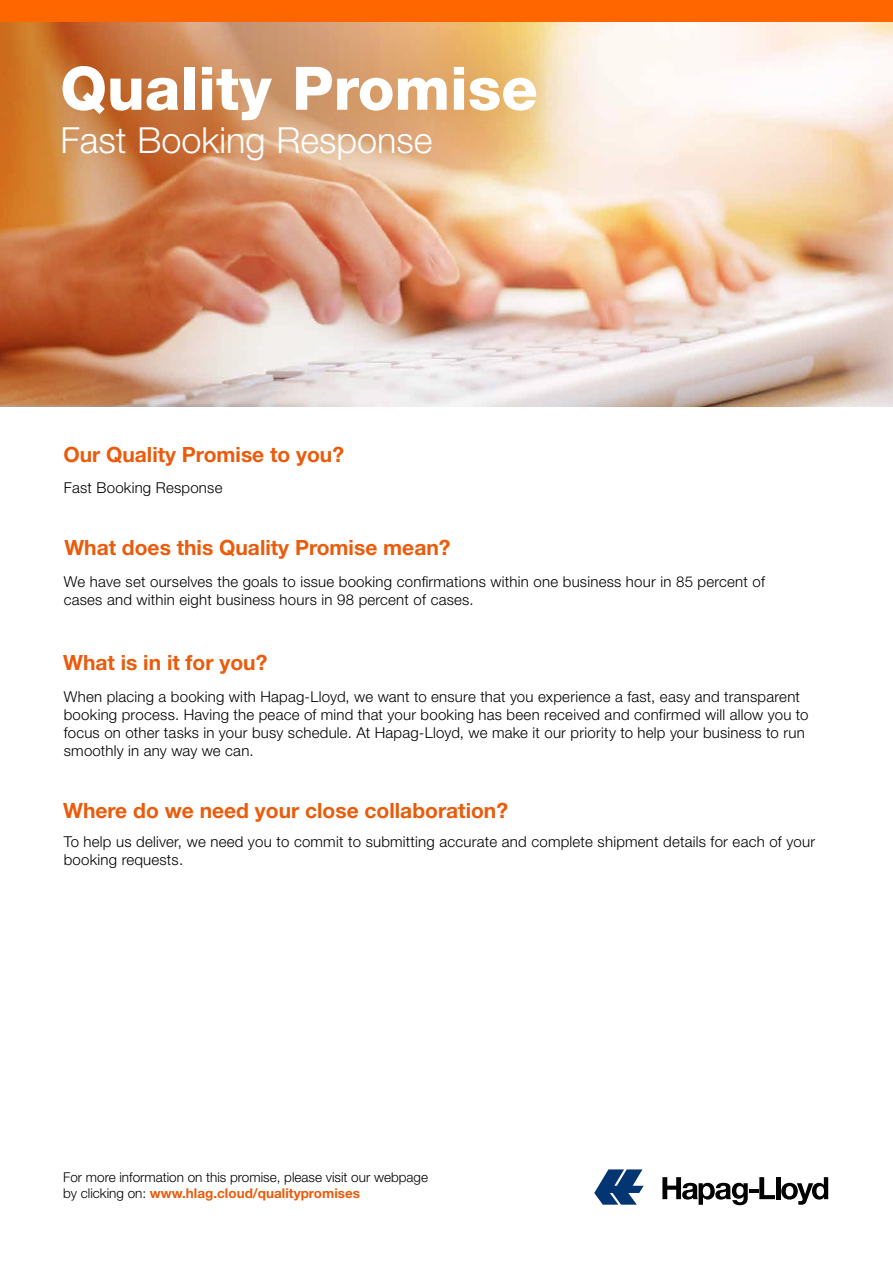
<style>
.page{position:relative;width:893px;height:1263px;background:#fff}
.page>*{position:absolute;margin:0;border:0;box-sizing:border-box;transform-origin:0 0}
.t1{font:800 60px "Helvetica Neue LT";color:#fff}
.t2{font:300 36px "Helvetica Neue LT";color:#fff}
.t3{font:700 21px "Helvetica Neue LT";color:#ea5b0b}
.t4{font:300 15px/18px "Helvetica Neue LT";letter-spacing:.015em;color:#000}
.t5{font:300 13.5px/16.2px "Helvetica Neue LT";color:#000}
.s1{font-weight:700;color:#ea5b0b}
</style>
<div class="page">
<img style="left:0;top:21px;width:893px;height:386px">
<svg style="left:594px;top:1169px;width:50px;height:36px"></svg>
<svg style="left:662px;top:1177px;width:113px;height:28px"></svg>
<hr style="left:776px;top:1177px;width:4px;height:22px;background:#000">
<svg style="left:781px;top:1177px;width:47px;height:28px"></svg>
<div style="left:0;top:0;width:893px;height:21px;background:#f60"></div>
<svg style="left:0;top:21px;width:599px;height:198px;background:#dba16e"></svg>
<h1 class="t1" style="left:60px;top:53px;width:479px">Quality Promise</h1>
<h2 class="t2" style="left:60px;top:118px;width:374px">Fast Booking Response</h2>
<h3 class="t3" style="left:63px;top:441px;width:282px">Our Quality Promise to you?</h3>
<p class="t4" style="left:64px;top:478px;width:160px">Fast Booking Response</p>
<h3 class="t3" style="left:64px;top:534px;width:388px">What does this Quality Promise mean?</h3>
<p class="t4" style="left:64px;top:572px;width:703px">We have set ourselves the goals to issue booking confirmations within one business hour in 85 percent of cases and within eight business hours in 98 percent of cases.</p>
<h3 class="t3" style="left:63px;top:649px;width:206px">What is in it for you?</h3>
<p class="t4" style="left:64px;top:687px;width:746px">When placing a booking with Hapag-Lloyd, we want to ensure that you experience a fast, easy and transparent booking process. Having the peace of mind that your booking has been received and confirmed will allow you to focus on other tasks in your busy schedule. At Hapag-Lloyd, we make it our priority to help your business to run smoothly in any way we can.</p>
<h3 class="t3" style="left:63px;top:797px;width:446px">Where do we need your close collaboration?</h3>
<p class="t4" style="left:64px;top:832px;width:753px">To help us deliver, we need you to commit to submitting accurate and complete shipment details for each of your booking requests.</p>
<p class="t5" style="left:63px;top:1169px;width:366px">For more information on this promise, please visit our webpage by clicking on: <span class="s1">www.hlag.cloud/qualitypromises</span></p>
</div>
